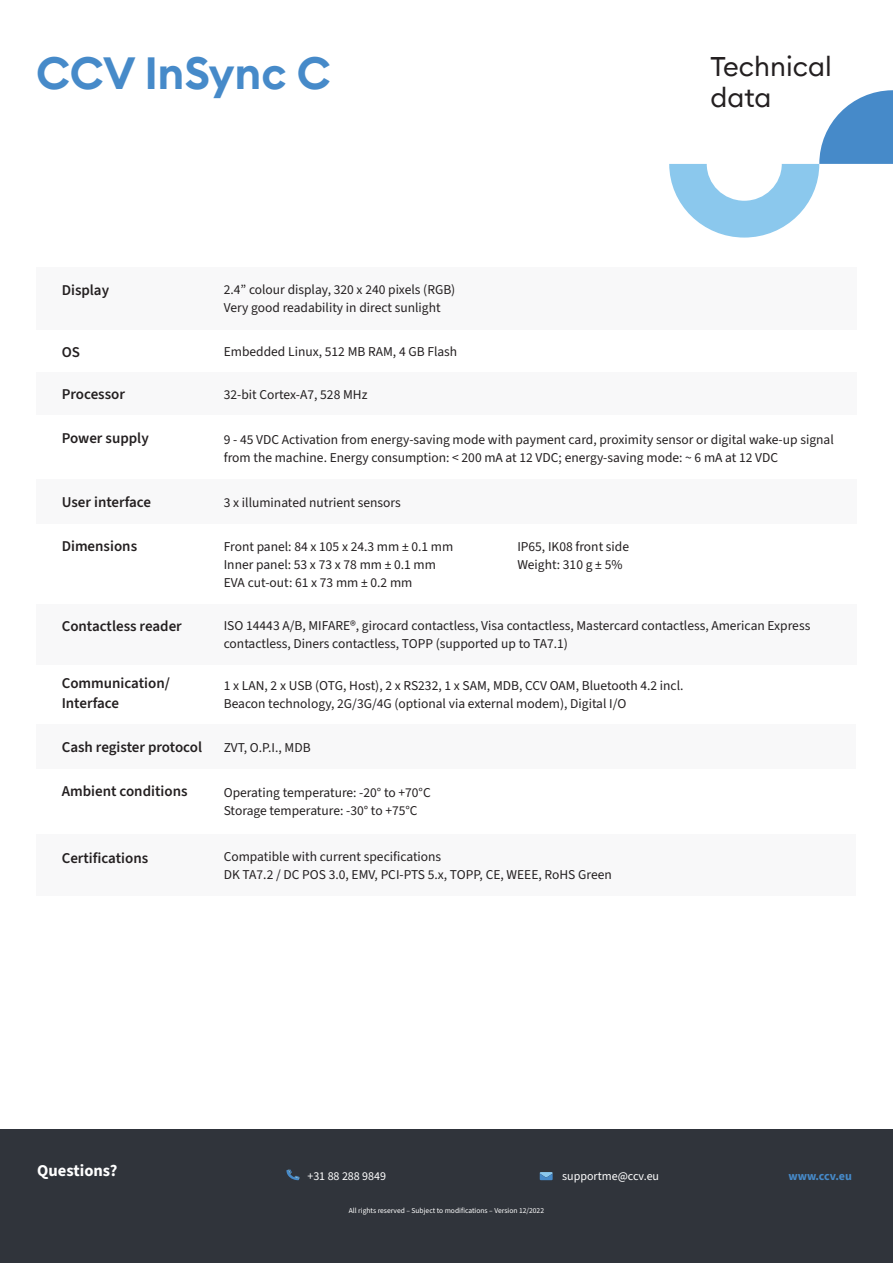
<style>
.page{position:relative;width:893px;height:1263px;background:#fff}
.page>*{position:absolute;margin:0;border:0;box-sizing:border-box;transform-origin:0 0}
.Title_-_back{font:600 45px "Euclid Circular B";color:#468ac9}
.Subtitle_-_Back{font:27px/31.5px "Euclid Circular B";color:#231f20}
.t1{font:700 16.5px "Source Sans 3";color:#fff}
.Subject_-_Back{font:600 15px/19.5px "Source Sans 3";color:#231f20}
.Copy_-_Back{font:13.5px/18px "Source Sans 3";color:#231f20}
.t2{font:12px "Source Sans 3";color:#fff}
.t3{font:700 12px "Source Sans 3";color:#468ac9}
.t4{font:7.5px "Source Sans 3";color:#fff}
</style>
<div class="page">
<div style="left:36px;top:372px;width:820px;height:43px;background:#f8f8f9"></div>
<div style="left:36px;top:268px;width:820px;height:62px;background:#f8f8f9"></div>
<div style="left:36px;top:479px;width:820px;height:44px;background:#f8f8f9"></div>
<div style="left:36px;top:604px;width:820px;height:60px;background:#f8f8f9"></div>
<div style="left:36px;top:725px;width:820px;height:44px;background:#f8f8f9"></div>
<div style="left:36px;top:835px;width:820px;height:61px;background:#f8f8f9"></div>
<svg style="left:669px;top:90px;width:224px;height:148px"></svg>
<div style="left:0;top:1129px;width:893px;height:134px;background:#30343b"></div>
<svg style="left:286px;top:1169px;width:14px;height:11px"></svg>
<svg style="left:540px;top:1172px;width:13px;height:8px"></svg>
<p class="Title_-_back" style="left:36px;top:44px;width:296px">CCV InSync C</p>
<p class="Subject_-_Back" style="left:62px;top:281px;width:49px">Display</p>
<p class="Copy_-_Back" style="left:224px;top:281px;width:233px">2.4” colour display, 320 x 240 pixels (RGB)</p>
<p class="Copy_-_Back" style="left:224px;top:299px;width:218px">Very good readability in direct sunlight</p>
<p class="Subject_-_Back" style="left:62px;top:343px;width:20px">OS</p>
<p class="Copy_-_Back" style="left:224px;top:343px;width:235px">Embedded Linux, 512 MB RAM, 4 GB Flash</p>
<p class="Subject_-_Back" style="left:62px;top:384px;width:65px">Processor</p>
<p class="Copy_-_Back" style="left:224px;top:385px;width:145px">32-bit Cortex-A7, 528 MHz</p>
<p class="Subtitle_-_Back" style="left:710px;top:50px;width:123px">Technical data</p>
<p class="Subject_-_Back" style="left:62px;top:429px;width:89px">Power supply</p>
<p class="Copy_-_Back" style="left:224px;top:431px;width:611px">9 - 45 VDC Activation from energy-saving mode with payment card, proximity sensor or digital wake-up signal from the machine. Energy consumption: &lt; 200 mA at 12 VDC; energy-saving mode: ~ 6 mA at 12 VDC</p>
<p class="Subject_-_Back" style="left:62px;top:492px;width:91px">User interface</p>
<p class="Copy_-_Back" style="left:224px;top:494px;width:179px">3 x illuminated nutrient sensors</p>
<p class="Subject_-_Back" style="left:62px;top:537px;width:77px">Dimensions</p>
<p class="Copy_-_Back" style="left:224px;top:538px;width:231px">Front panel: 84 x 105 x 24.3 mm ± 0.1 mm</p>
<p class="Copy_-_Back" style="left:224px;top:556px;width:214px">Inner panel: 53 x 73 x 78 mm ± 0.1 mm</p>
<p class="Copy_-_Back" style="left:224px;top:574px;width:190px">EVA cut-out: 61 x 73 mm ± 0.2 mm</p>
<p class="Copy_-_Back" style="left:517px;top:538px;width:113px">IP65, IK08 front side</p>
<p class="Copy_-_Back" style="left:517px;top:556px;width:107px">Weight: 310 g ± 5%</p>
<p class="Subject_-_Back" style="left:62px;top:617px;width:122px">Contactless reader</p>
<p class="Copy_-_Back" style="left:224px;top:616px;width:588px">ISO 14443 A/B, MIFARE®, girocard contactless, Visa contactless, Mastercard contactless, American Express</p>
<p class="Copy_-_Back" style="left:224px;top:634px;width:346px">contactless, Diners contactless, TOPP (supported up to TA7.1)</p>
<p class="Subject_-_Back" style="left:62px;top:674px;width:110px">Communication/<br>Interface</p>
<p class="Subject_-_Back" style="left:62px;top:738px;width:142px">Cash register protocol</p>
<p class="Copy_-_Back" style="left:224px;top:677px;width:461px">1 x LAN, 2 x USB (OTG, Host), 2 x RS232, 1 x SAM, MDB, CCV OAM, Bluetooth 4.2 incl.</p>
<p class="Copy_-_Back" style="left:224px;top:695px;width:404px">Beacon technology, 2G/3G/4G (optional via external modem), Digital I/O</p>
<p class="Copy_-_Back" style="left:224px;top:739px;width:88px">ZVT, O.P.I., MDB</p>
<p class="Subject_-_Back" style="left:62px;top:782px;width:127px">Ambient conditions</p>
<p class="Copy_-_Back" style="left:224px;top:784px;width:209px">Operating temperature: -20° to +70°C</p>
<p class="Copy_-_Back" style="left:224px;top:802px;width:195px">Storage temperature: -30° to +75°C</p>
<p class="Subject_-_Back" style="left:62px;top:848px;width:88px">Certifications</p>
<p class="Copy_-_Back" style="left:224px;top:848px;width:219px">Compatible with current specifications</p>
<p class="Copy_-_Back" style="left:224px;top:866px;width:389px">DK TA7.2 / DC POS 3.0, EMV, PCI-PTS 5.x, TOPP, CE, WEEE, RoHS Green</p>
<p class="t1" style="left:37px;top:1160px;width:82px">Questions?</p>
<p class="t2" style="left:307px;top:1168px;width:80px">+31 88 288 9849</p>
<p class="t2" style="left:562px;top:1168px;width:98px">supportme@ccv.eu</p>
<p class="t3" style="left:788px;top:1168px;width:65px">www.ccv.eu</p>
<p class="t4" style="left:349px;top:1205px;width:197px">All rights reserved – Subject to modifications – Version 12/2022</p>
</div>
